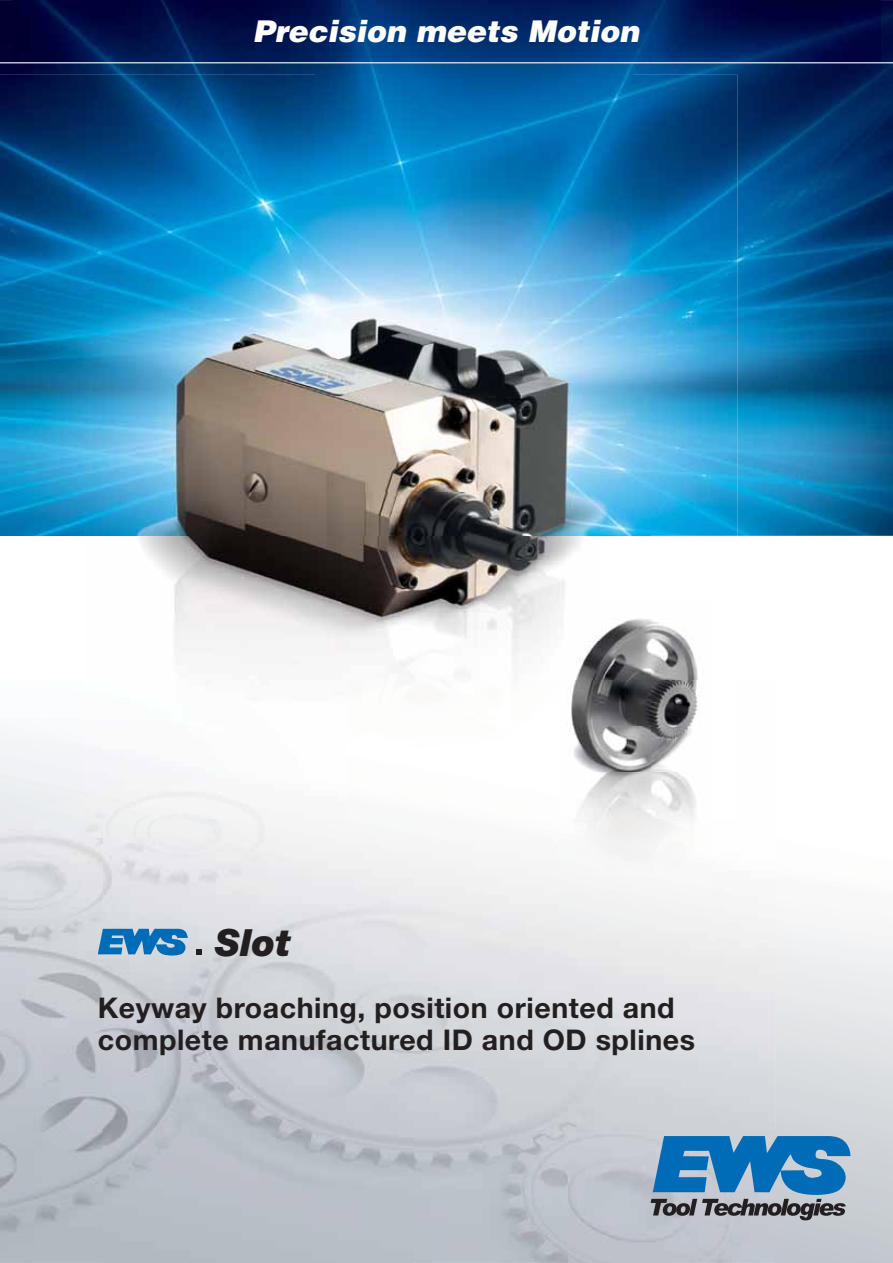
<style>
.page{position:relative;width:893px;height:1263px;background:#fff}
.page>*{position:absolute;margin:0;border:0;box-sizing:border-box;transform-origin:0 0}
.t1{font:italic 900 37.5px "Helvetica Neue";color:#231f20}
.t2{font:italic 900 30px "Helvetica";color:#fff}
.t3{font:700 28.5px/31.5px "Helvetica Neue";letter-spacing:.02em;color:#231f20}
</style>
<div class="page">
<img style="left:0;top:0;width:893px;height:536px">
<img style="left:13px;top:0;width:867px;height:62px">
<hr style="left:0;top:62px;width:893px;height:1px;background:#fff">
<img style="left:0;top:819px;width:103px;height:444px">
<svg style="left:98px;top:929px;width:90px;height:28px;background:#3f8bc1"></svg>
<svg style="left:196px;top:949px;width:6px;height:6px"></svg>
<img style="left:0;top:331px;width:85px;height:488px">
<img style="left:0;top:75px;width:316px;height:256px">
<img style="left:316px;top:75px;width:316px;height:244px">
<img style="left:632px;top:75px;width:106px;height:461px">
<img style="left:139px;top:536px;width:443px;height:138px">
<img style="left:85px;top:319px;width:565px;height:217px">
<img style="left:558px;top:601px;width:153px;height:326px">
<svg style="left:650px;top:1136px;width:201px;height:84px;background:#4f87b0"></svg>
<p class="t2" style="left:253px;top:21px;width:388px">Precision meets Motion</p>
<h1 class="t1" style="left:215px;top:929px;width:77px">Slot</h1>
<p class="t3" style="left:98px;top:995px;width:599px">Keyway broaching, position oriented and complete manufactured ID and OD splines</p>
</div>
